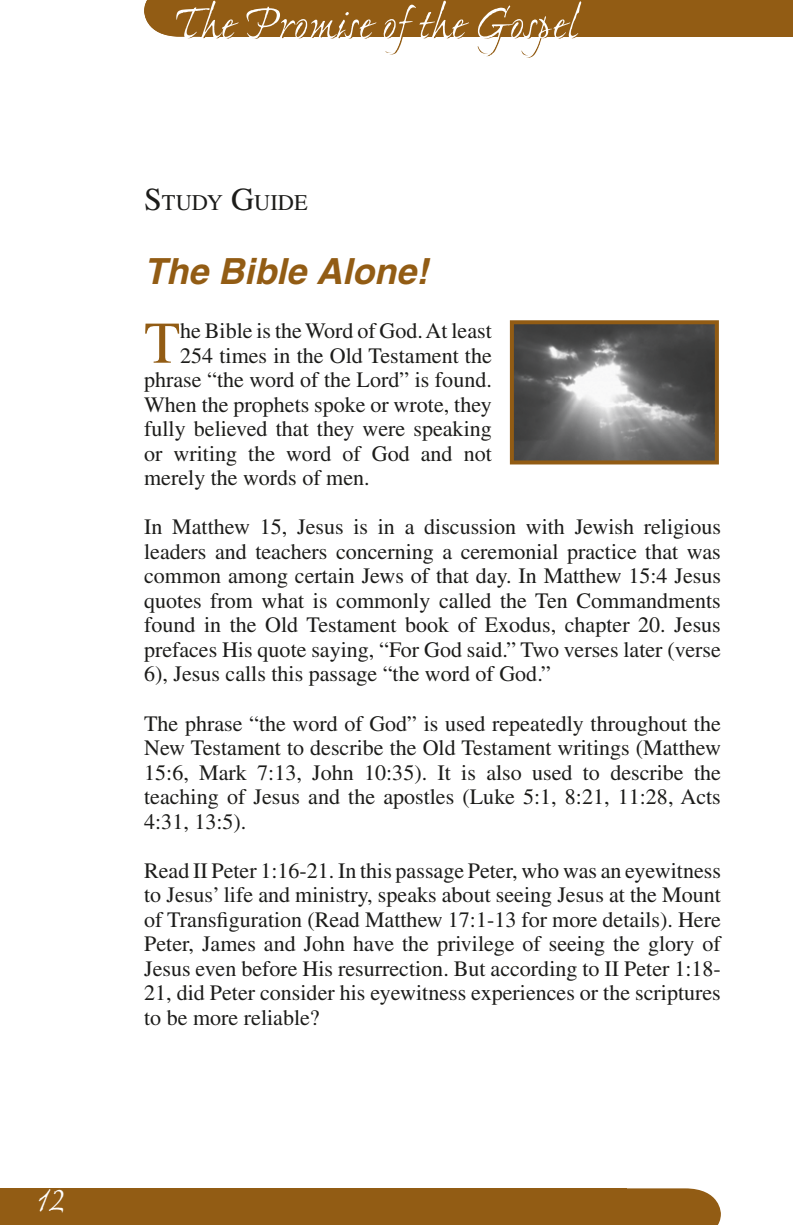
<style>
.page{position:relative;width:793px;height:1225px;background:#fff}
.page>*{position:absolute;margin:0;border:0;box-sizing:border-box;transform-origin:0 0}
.t1{font:59px "Times";color:#925c14}
.t2{font:38px "Ex Ponto";color:#fff}
.t3{font:italic 700 36px "Helvetica";color:#925c14}
.t4{font:22.4px "Times";color:#1c1c1a}
.t5{font:22px/24.4px "Times";color:#1c1c1a;text-align:justify}
.s1{font-size:32px}
</style>
<div class="page">
<svg style="left:626px;top:1188px;width:94px;height:36px;background:#986521"></svg>
<div style="left:0;top:1187px;width:626px;height:37px;background:#925c14"></div>
<svg style="left:144px;top:0;width:648px;height:58px"></svg>
<img style="left:514px;top:325px;width:199px;height:134px">
<div style="left:509px;top:320px;width:209px;height:144px;border:4px solid #925c14"></div>
<h2 class="t2" style="left:36px;top:1182px;width:30px">12</h2>
<p class="t4" style="left:144px;top:195px;width:165px"><span class="s1">S</span>TUDY <span class="s1">G</span>UIDE</p>
<h3 class="t3" style="left:144px;top:258px;width:285px">The Bible Alone!</h3>
<h1 class="t1" style="left:144px;top:321px;width:38px">T</h1>
<p class="t5" style="left:180px;top:320px;width:313px">he Bible is the Word of God. At least</p>
<p class="t5" style="left:180px;top:345px;width:313px">254 times in the Old Testament the</p>
<p class="t5" style="left:144px;top:369px;width:349px">phrase “the word of the Lord” is found.</p>
<p class="t5" style="left:144px;top:394px;width:349px">When the prophets spoke or wrote, they</p>
<p class="t5" style="left:144px;top:418px;width:349px">fully believed that they were speaking</p>
<p class="t5" style="left:144px;top:443px;width:349px">or writing the word of God and not</p>
<p class="t5" style="left:144px;top:467px;width:227px">merely the words of men.</p>
<p class="t5" style="left:144px;top:516px;width:578px">In Matthew 15, Jesus is in a discussion with Jewish religious leaders and teachers concerning a ceremonial practice that was common among certain Jews of that day. In Matthew 15:4 Jesus quotes from what is commonly called the Ten Commandments found in the Old Testament book of Exodus, chapter 20. Jesus prefaces His quote saying, “For God said.” Two verses later (verse 6), Jesus calls this passage “the word of God.”</p>
<p class="t5" style="left:144px;top:712px;width:578px">The phrase “the word of God” is used repeatedly throughout the New Testament to describe the Old Testament writings (Matthew 15:6, Mark 7:13, John 10:35). It is also used to describe the teaching of Jesus and the apostles (Luke 5:1, 8:21, 11:28, Acts 4:31, 13:5).</p>
<p class="t5" style="left:144px;top:859px;width:578px">Read II Peter 1:16-21. In this passage Peter, who was an eyewitness to Jesus’ life and ministry, speaks about seeing Jesus at the Mount of Transfiguration (Read Matthew 17:1-13 for more details). Here Peter, James and John have the privilege of seeing the glory of Jesus even before His resurrection. But according to II Peter 1:18- 21, did Peter consider his eyewitness experiences or the scriptures to be more reliable?</p>
</div>
